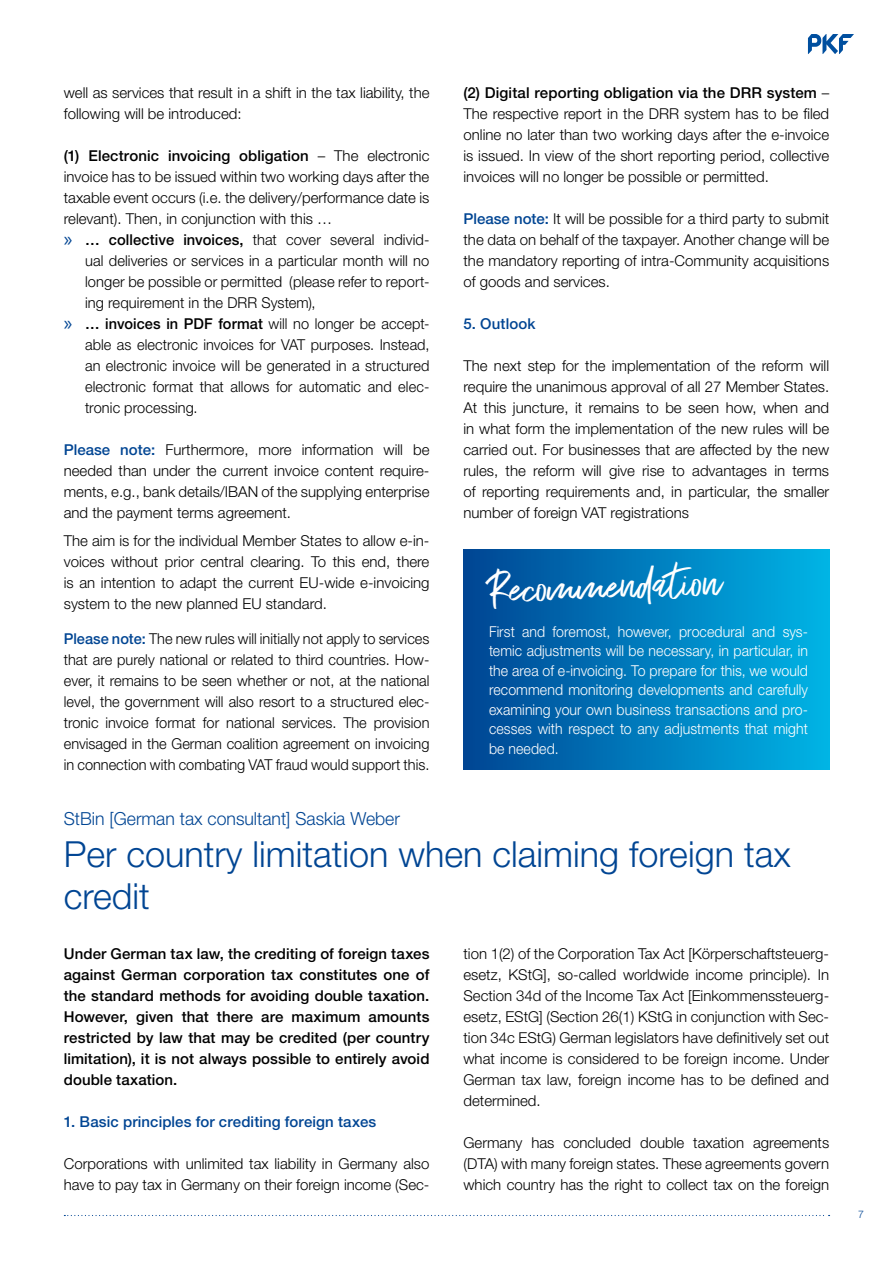
<style>
.page{position:relative;width:893px;height:1263px;background:#fff}
.page>*{position:absolute;margin:0;border:0;box-sizing:border-box;transform-origin:0 0}
.t1{font:46.5px "Exceptional";color:#fff}
.t2{font:300 36px/42px "Helvetica Neue LT Std";color:#014593}
.t3{font:300 18px "Helvetica Neue LT Std";color:#014593}
.t4{font:300 15px/21px "Helvetica Neue LT Std";color:#000;text-align:justify}
.t5{font:500 15px/21px "Helvetica Neue LT Std";letter-spacing:.005em;color:#000;text-align:justify}
.t6{font:300 15px/19.5px "Helvetica Neue LT Std";letter-spacing:.005em;color:#fff;text-align:justify;scale:.94 1}
.t7{font:500 15px "Helvetica Neue LT Std";letter-spacing:.005em;color:#014593}
.t8{font:300 10.5px "Helvetica Neue LT Std";color:#014593}
.s1{font-weight:300}
.s2{font-family:"Myriad Pro";font-weight:400;font-size:21px;color:#014593}
.s3{font-weight:500}
.s4{font-weight:500;color:#014593}
</style>
<div class="page">
<svg style="left:808px;top:34px;width:46px;height:20px"></svg>
<svg style="left:64px;top:1215px;width:766px;height:1px"></svg>
<div style="left:463px;top:550px;width:366px;height:220px;background:linear-gradient(to right,#004493,#00b4e6)"></div>
<p class="t4" style="left:64px;top:81px;width:367px">well as services that result in a shift in the tax liability, the following will be introduced:</p>
<p class="t5" style="left:64px;top:145px;width:367px">(1) Electronic invoicing obligation <span class="s1">– The electronic</span></p>
<p class="t4" style="left:64px;top:165px;width:367px">invoice has to be issued within two working days after the</p>
<p class="t4" style="left:64px;top:186px;width:367px">taxable event occurs (i.e. the delivery/performance date is</p>
<p class="t4" style="left:64px;top:207px;width:270px">relevant). Then, in conjunction with this …</p>
<p class="t4" style="left:64px;top:228px;width:367px"><span class="s2">»</span> <span class="s3">… collective invoices,</span> that cover several individ-</p>
<p class="t4" style="left:85px;top:249px;width:346px">ual deliveries or services in a particular month will no</p>
<p class="t4" style="left:85px;top:270px;width:346px">longer be possible or permitted (please refer to report-</p>
<p class="t4" style="left:85px;top:291px;width:232px">ing requirement in the DRR System),</p>
<p class="t4" style="left:64px;top:312px;width:367px"><span class="s2">»</span> <span class="s3">… invoices in PDF format</span> will no longer be accept-</p>
<p class="t4" style="left:85px;top:333px;width:346px">able as electronic invoices for VAT purposes. Instead,</p>
<p class="t4" style="left:85px;top:354px;width:346px">an electronic invoice will be generated in a structured</p>
<p class="t4" style="left:85px;top:375px;width:346px">electronic format that allows for automatic and elec-</p>
<p class="t4" style="left:85px;top:396px;width:114px">tronic processing.</p>
<p class="t4" style="left:64px;top:438px;width:367px"><span class="s4">Please note:</span> Furthermore, more information will be needed than under the current invoice content require&shy;ments, e.g., bank details/IBAN of the supplying enterprise and the payment terms agreement.</p>
<p class="t4" style="left:64px;top:530px;width:367px">The aim is for the individual Member States to allow e-in&shy;voices without prior central clearing. To this end, there is an intention to adapt the current EU-wide e-invoicing system to the new planned EU standard.</p>
<p class="t4" style="left:64px;top:627px;width:367px"><span class="s4">Please note:</span> The new rules will initially not apply to services that are purely national or related to third countries. How&shy;ever, it remains to be seen whether or not, at the national level, the government will also resort to a structured elec&shy;tronic invoice format for national services. The provision envisaged in the German coalition agreement on invoicing in connection with combating VAT fraud would support this.</p>
<p class="t4" style="left:463px;top:81px;width:367px"><span class="s3">(2) Digital reporting obligation via the DRR system</span> – The respective report in the DRR system has to be filed online no later than two working days after the e-invoice is issued. In view of the short reporting period, collective invoices will no longer be possible or permitted.</p>
<p class="t4" style="left:463px;top:207px;width:367px"><span class="s4">Please note:</span> It will be possible for a third party to submit the data on behalf of the taxpayer. Another change will be the mandatory reporting of intra-Community acquisitions of goods and services.</p>
<p class="t7" style="left:463px;top:314px;width:73px">5. Outlook</p>
<p class="t4" style="left:463px;top:354px;width:367px">The next step for the implementation of the reform will require the unanimous approval of all 27 Member States.<br>At this juncture, it remains to be seen how, when and in what form the implementation of the new rules will be carried out. For businesses that are affected by the new rules, the reform will give rise to advantages in terms of reporting requirements and, in particular, the smaller number of foreign VAT registrations</p>
<h1 class="t1" style="left:485px;top:556px;width:238px;rotate:-2deg">Recommendation</h1>
<p class="t6" style="left:489px;top:621px;width:341px">First and foremost, however, procedural and sys&shy;temic adjustments will be necessary, in particular, in the area of e-invoicing. To prepare for this, we would recommend monitoring developments and carefully examining your own business transactions and pro&shy;cesses with respect to any adjustments that might be needed.</p>
<p class="t3" style="left:64px;top:807px;width:338px">StBin [German tax consultant] Saskia Weber</p>
<h2 class="t2" style="left:64px;top:832px;width:728px">Per country limitation when claiming foreign tax credit</h2>
<p class="t5" style="left:64px;top:943px;width:367px">Under German tax law, the crediting of foreign taxes against German corporation tax constitutes one of the standard methods for avoiding double taxation.<br>However, given that there are maximum amounts restricted by law that may be credited (per country limitation), it is not always possible to entirely avoid double taxation.</p>
<p class="t7" style="left:64px;top:1112px;width:314px">1. Basic principles for crediting foreign taxes</p>
<p class="t4" style="left:64px;top:1152px;width:367px">Corporations with unlimited tax liability in Germany also have to pay tax in Germany on their foreign income (Sec-</p>
<p class="t4" style="left:463px;top:942px;width:367px">tion 1(2) of the Corporation Tax Act [Körperschaftsteuerg&shy;esetz, KStG], so-called worldwide income principle). In Section 34d of the Income Tax Act [Einkommenssteuerg&shy;esetz, EStG] (Section 26(1) KStG in conjunction with Sec&shy;tion 34c EStG) German legislators have definitively set out what income is considered to be foreign income. Under German tax law, foreign income has to be defined and determined.</p>
<p class="t4" style="left:463px;top:1131px;width:367px">Germany has concluded double taxation agreements (DTA) with many foreign states. These agreements govern which country has the right to collect tax on the foreign</p>
<p class="t8" style="left:858px;top:1208px;width:7px">7</p>
</div>
